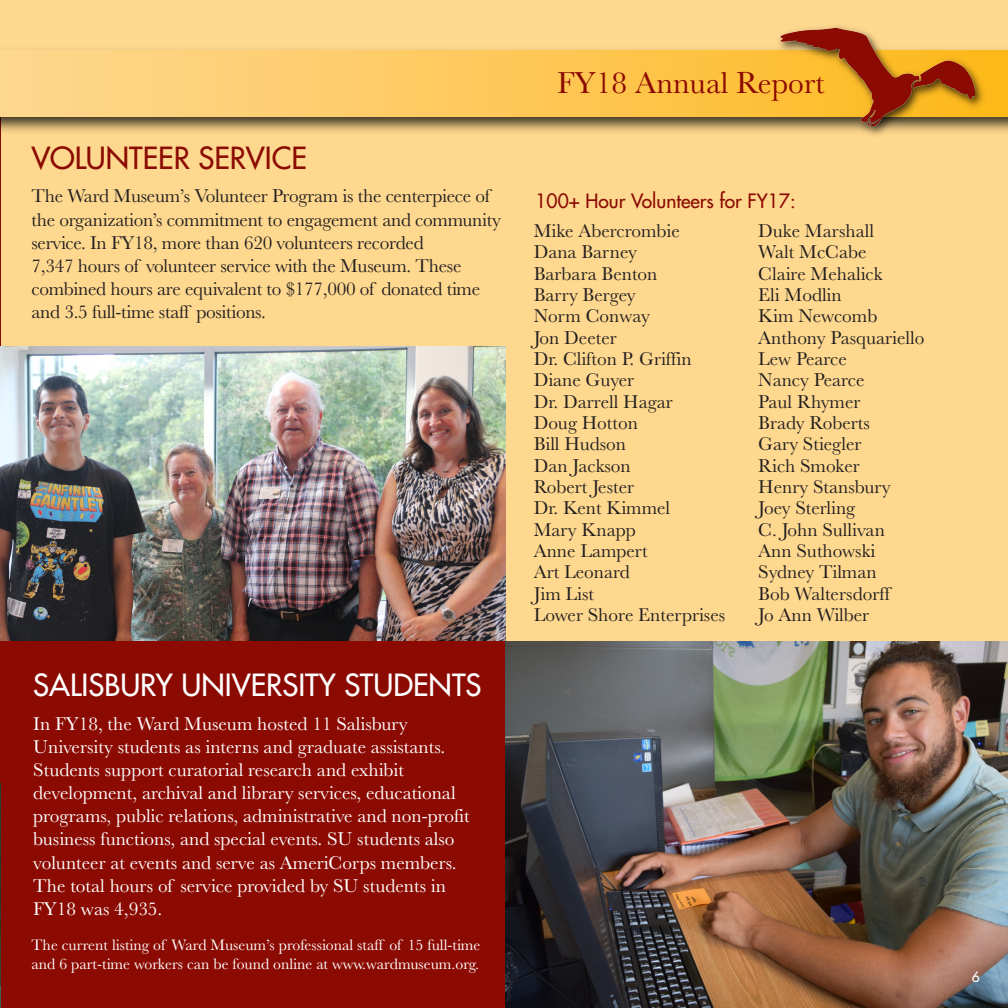
<style>
.page{position:relative;width:1008px;height:1008px;background:#fed88f}
.page>*{position:absolute;margin:0;border:0;box-sizing:border-box;transform-origin:0 0}
.t1{font:31.5px "Baskerville";color:#8b0a02}
.t2{font:500 29.75px "Futura Com";color:#fff}
.t3{font:500 29.75px "Futura Com";color:#8b0a02}
.t4{font:19.25px/21.3px "Baskerville";color:#231f20}
.t5{font:19.25px/23.1px "Baskerville";color:#fff}
.t6{font:500 19.25px "Futura Com";color:#8b0a02}
.t7{font:15.75px/18.9px "Baskerville";color:#fff}
.t8{font:500 14px "Futura Com";color:#fff}
</style>
<div class="page">
<hr style="left:0;top:114px;width:1px;height:894px;background:#8b0a02">
<img style="left:0;top:346px;width:506px;height:296px">
<div style="left:0;top:642px;width:1008px;height:366px;background:#8b0a02"></div>
<img style="left:0;top:50px;width:715px;height:82px">
<svg style="left:0;top:51px;width:715px;height:65px"></svg>
<img style="left:715px;top:26px;width:293px;height:109px">
<img style="left:780px;top:29px;width:194px;height:97px">
<img style="left:506px;top:642px;width:502px;height:366px">
<img style="left:0;top:783px;width:1px;height:225px">
<h2 class="t3" style="left:32px;top:136px;width:277px">VOLUNTEER SERVICE</h2>
<p class="t4" style="left:32px;top:187px;width:471px;line-height:23.1px">The Ward Museum’s Volunteer Program is the centerpiece of the organization’s commitment to engagement and community service. In FY18, more than 620 volunteers recorded<br>7,347 hours of volunteer service with the Museum. These combined hours are equivalent to $177,000 of donated time and 3.5 full-time staff positions.</p>
<h2 class="t2" style="left:33px;top:663px;width:450px">SALISBURY UNIVERSITY STUDENTS</h2>
<p class="t5" style="left:33px;top:714px;width:438px">In FY18, the Ward Museum hosted 11 Salisbury University students as interns and graduate assistants.<br>Students support curatorial research and exhibit development, archival and library services, educational programs, public relations, administrative and non-profit business functions, and special events. SU students also volunteer at events and serve as AmeriCorps members.<br>The total hours of service provided by SU students in FY18 was 4,935.</p>
<p class="t7" style="left:31px;top:938px;width:450px">The current listing of Ward Museum’s professional staff of 15 full-time and 6 part-time workers can be found online at www.wardmuseum.org.</p>
<h1 class="t1" style="left:557px;top:72px;width:269px">FY18 Annual Report</h1>
<p class="t6" style="left:535px;top:186px;width:262px">100+ Hour Volunteers for FY17:</p>
<p class="t4" style="left:534px;top:222px;width:193px">Mike Abercrombie<br>Dana Barney<br>Barbara Benton<br>Barry Bergey<br>Norm Conway<br>Jon Deeter<br>Dr. Clifton P. Griffin<br>Diane Guyer<br>Dr. Darrell Hagar<br>Doug Hotton<br>Bill Hudson<br>Dan Jackson<br>Robert Jester<br>Dr. Kent Kimmel<br>Mary Knapp<br>Anne Lampert<br>Art Leonard<br>Jim List<br>Lower Shore Enterprises</p>
<p class="t4" style="left:758px;top:222px;width:168px">Duke Marshall<br>Walt McCabe<br>Claire Mehalick<br>Eli Modlin<br>Kim Newcomb<br>Anthony Pasquariello<br>Lew Pearce<br>Nancy Pearce<br>Paul Rhymer<br>Brady Roberts<br>Gary Stiegler<br>Rich Smoker<br>Henry Stansbury<br>Joey Sterling<br>C. John Sullivan<br>Ann Suthowski<br>Sydney Tilman<br>Bob Waltersdorff<br>Jo Ann Wilber</p>
<p class="t8" style="left:972px;top:967px;width:10px">6</p>
</div>
